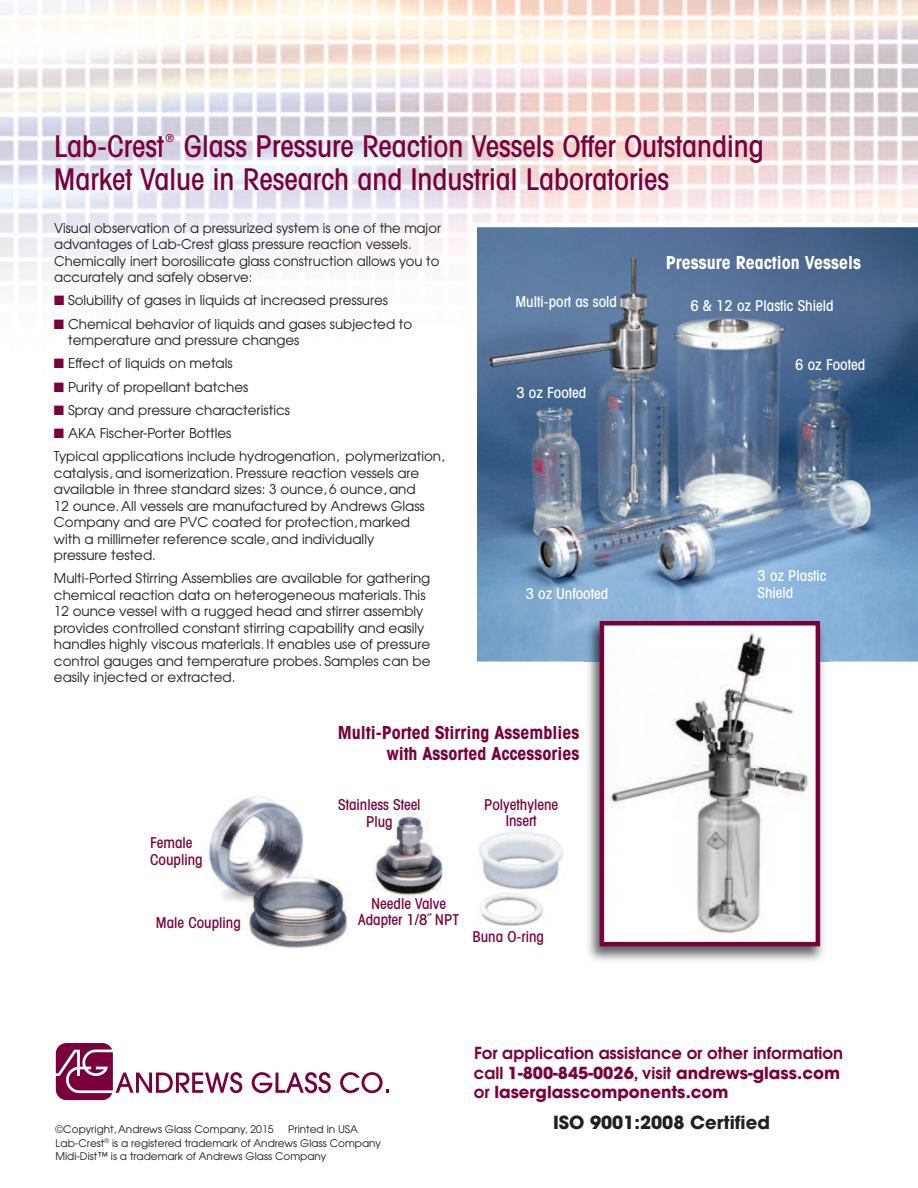
<style>
.page{position:relative;width:918px;height:1188px;background:#fff}
.page>*{position:absolute;margin:0;border:0;box-sizing:border-box;transform-origin:0 0}
.t1{font:500 condensed 30px/33px "Avant Garde";color:#7a003b}
.t2{font:700 condensed 18px/21px "Avant Garde";color:#7a003b;text-align:right}
.t3{font:700 condensed 18px "Avant Garde";color:#fff}
.t4{font:700 18px "Avant Garde";color:#231f20}
.t5{font:700 16.5px/19.5px "Avant Garde";color:#7a003b}
.t6{font:500 condensed 15px/16.5px "Avant Garde";color:#7a003b;text-align:center}
.t7{font:500 condensed 15px/16.5px "Avant Garde";color:#fff}
.t8{font:13.5px/16.5px "Avant Garde";color:#231f20}
.t9{font:500 condensed 10.8px "Avant Garde";color:#7a003b}
.t10{font:10.5px/13.5px "Avant Garde";color:#231f20}
.s1{color:#7a003b}
.s2{font-weight:600}
</style>
<div class="page">
<img style="left:0;top:0;width:918px;height:288px">
<img style="left:472px;top:223px;width:446px;height:439px">
<svg style="left:56px;top:1043px;width:186px;height:57px"></svg>
<svg style="left:252px;top:1072px;width:79px;height:21px"></svg>
<svg style="left:340px;top:1072px;width:49px;height:21px"></svg>
<img style="left:208px;top:796px;width:355px;height:153px">
<img style="left:583px;top:616px;width:246px;height:345px">
<img style="left:605px;top:626px;width:210px;height:315px">
<div style="left:600px;top:621px;width:220px;height:325px;border:4px solid #7a003b"></div>
<h1 class="t1" style="left:54px;top:132px;width:111px">Lab-Crest</h1>
<p class="t9" style="left:165px;top:134px;width:10px">®</p>
<h1 class="t1" style="left:54px;top:132px;width:711px;text-indent:130px">Glass Pressure Reaction Vessels Offer Outstanding<br>Market Value in Research and Industrial Laboratories</h1>
<p class="t8" style="left:54px;top:220px;width:388px">Visual observation of a pressurized system is one of the major advantages of Lab-Crest glass pressure reaction vessels.<br>Chemically inert borosilicate glass construction allows you to accurately and safely observe:</p>
<p class="t8" style="left:54px;top:293px;width:336px"><span class="s1">■</span> Solubility of gases in liquids at increased pressures</p>
<p class="t8" style="left:68px;top:316px;width:346px;text-indent:-14px"><span class="s1">■</span> Chemical behavior of liquids and gases subjected to temperature and pressure changes</p>
<p class="t8" style="left:54px;top:355px;width:180px"><span class="s1">■</span> Effect of liquids on metals</p>
<p class="t8" style="left:54px;top:379px;width:196px"><span class="s1">■</span> Purity of propellant batches</p>
<p class="t8" style="left:54px;top:402px;width:238px"><span class="s1">■</span> Spray and pressure characteristics</p>
<p class="t8" style="left:54px;top:422px;width:392px;line-height:23.2px"><span class="s1">■</span> AKA Fischer-Porter Bottles<br>Typical applications include hydrogenation, polymerization,</p>
<p class="t8" style="left:54px;top:465px;width:372px">catalysis, and isomerization. Pressure reaction vessels are available in three standard sizes: 3 ounce, 6 ounce, and 12 ounce.All vessels are manufactured by Andrews Glass Company and are PVC coated for protection, marked with a millimeter reference scale, and individually pressure tested.</p>
<p class="t8" style="left:54px;top:570px;width:378px">Multi-Ported Stirring Assemblies are available for gathering chemical reaction data on heterogeneous materials. This 12 ounce vessel with a rugged head and stirrer assembly provides controlled constant stirring capability and easily handles highly viscous materials. It enables use of pressure control gauges and temperature probes. Samples can be easily injected or extracted.</p>
<p class="t7" style="left:515px;top:295px;width:103px">Multi-port as sold</p>
<p class="t7" style="left:516px;top:386px;width:71px">3 oz Footed</p>
<p class="t7" style="left:526px;top:587px;width:84px">3 oz Unfooted</p>
<h2 class="t2" style="left:338px;top:724px;width:243px">Multi-Ported Stirring Assemblies with Assorted Accessories</h2>
<p class="t6" style="left:150px;top:836px;width:54px;text-align:left">Female<br>Coupling</p>
<p class="t6" style="left:156px;top:916px;width:86px">Male Coupling</p>
<p class="t6" style="left:338px;top:798px;width:84px">Stainless Steel<br>Plug</p>
<p class="t6" style="left:484px;top:798px;width:76px">Polyethylene<br>Insert</p>
<p class="t6" style="left:358px;top:897px;width:102px">Needle Valve<br>Adapter 1/8˝ NPT</p>
<p class="t6" style="left:473px;top:930px;width:73px">Buna O-ring</p>
<h2 class="t3" style="left:666px;top:256px;width:197px">Pressure Reaction Vessels</h2>
<p class="t7" style="left:690px;top:299px;width:145px">6 &amp; 12 oz Plastic Shield</p>
<p class="t7" style="left:795px;top:358px;width:71px">6 oz Footed</p>
<p class="t7" style="left:758px;top:569px;width:71px">3 oz Plastic<br>Shield</p>
<p class="t10" style="left:56px;top:1123px;width:220px">©Copyright,Andrews Glass Company, 2015</p>
<p class="t10" style="left:55px;top:1123px;width:327px;text-indent:233px">Printed in USA<br>Lab-Crest<sup>®</sup> is a registered trademark of Andrews Glass Company<br>Midi-Dist™ is a trademark of Andrews Glass Company</p>
<p class="t5" style="left:474px;top:1046px;width:371px"><span class="s2">For application assistance or other information call</span> 1-800-845-0026<span class="s2">, visit</span> andrews-glass.com <span class="s2">or</span> laserglasscomponents.com</p>
<h2 class="t4" style="left:553px;top:1116px;width:218px">ISO 9001:2008 Certified</h2>
</div>
